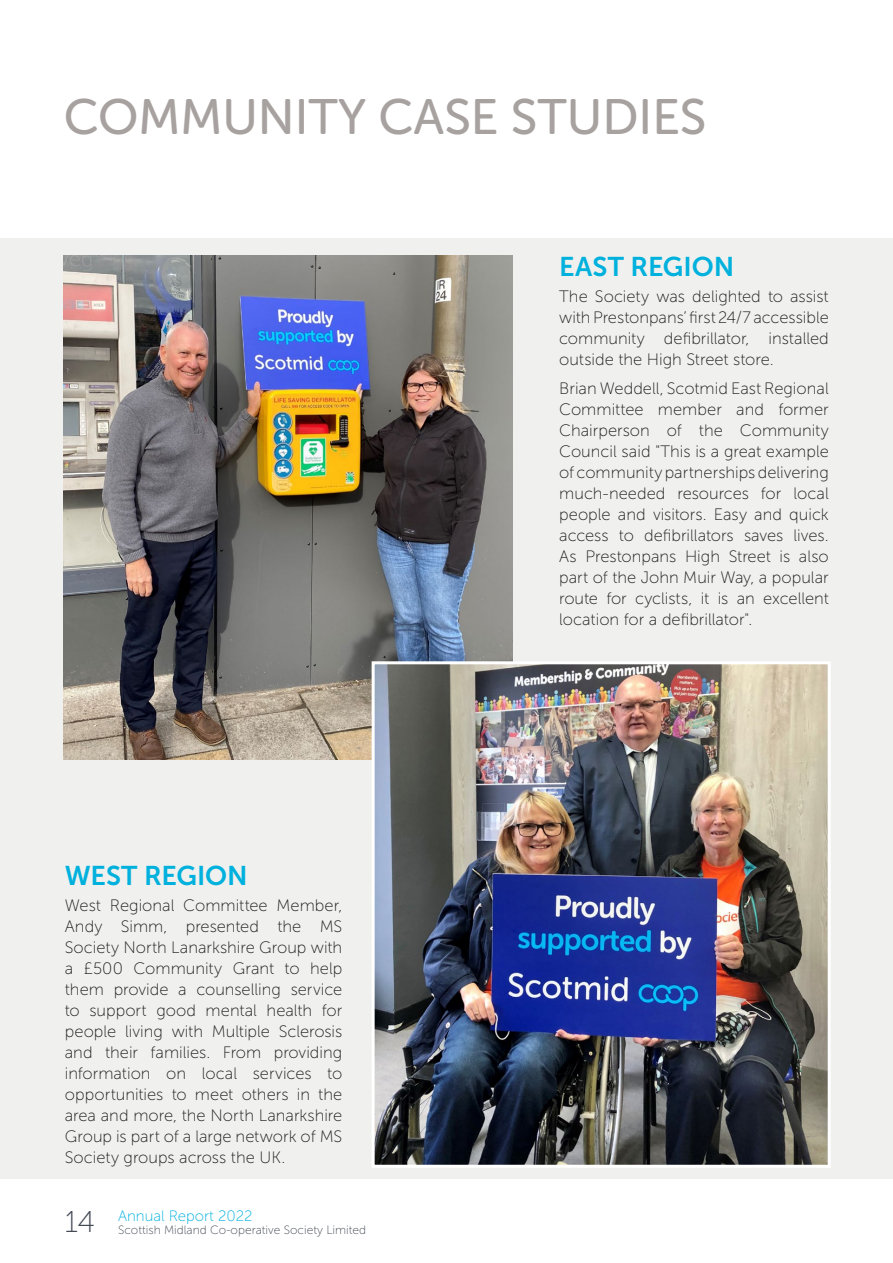
<style>
.page{position:relative;width:893px;height:1263px;background:#fff}
.page>*{position:absolute;margin:0;border:0;box-sizing:border-box;transform-origin:0 0}
.t1{font:49.5px "Museo Sans Rounded 500";color:#a7a2a0}
.t2{font:27px "Museo Sans 700";letter-spacing:-.005em;color:#00b1dd}
.t3{font:16.5px/21px "Museo Sans 100";color:#1d1d1b;text-align:justify}
.t4{font:15px "Museo Sans 100";color:#00b1dd}
.t5{font:12px "Museo Sans 100";color:#444a55}
.s1{font-size:30px;color:#444a55}
</style>
<div class="page">
<div style="left:0;top:238px;width:893px;height:941px;background:#f0f0ee"></div>
<img style="left:64px;top:256px;width:448px;height:503px">
<img style="left:376px;top:665px;width:451px;height:499px">
<div style="left:372px;top:661px;width:459px;height:507px;border:3px solid #fff"></div>
<h1 class="t1" style="left:64px;top:90px;width:644px">COMMUNITY CASE STUDIES</h1>
<h2 class="t2" style="left:65px;top:861px;width:184px">WEST REGION</h2>
<p class="t3" style="left:65px;top:894px;width:279px">West Regional Committee Member, Andy Simm, presented the MS Society North Lanarkshire Group with a £500 Community Grant to help them provide a counselling service to support good mental health for people living with Multiple Sclerosis and their families. From providing information on local services to opportunities to meet others in the area and more, the North Lanarkshire Group is part of a large network of MS Society groups across the UK.</p>
<p class="t4" style="left:65px;top:1208px;width:189px"><span class="s1">14</span> Annual Report 2022</p>
<p class="t5" style="left:118px;top:1224px;width:250px">Scottish Midland Co-operative Society Limited</p>
<h2 class="t2" style="left:559px;top:252px;width:176px">EAST REGION</h2>
<p class="t3" style="left:559px;top:286px;width:271px">The Society was delighted to assist with Prestonpans’ first 24/7 accessible community defibrillator, installed outside the High Street store.</p>
<p class="t3" style="left:559px;top:378px;width:271px">Brian Weddell, Scotmid East Regional Committee member and former Chairperson of the Community Council said "This is a great example of community partnerships delivering much-needed resources for local people and visitors. Easy and quick access to defibrillators saves lives.<br>As Prestonpans High Street is also part of the John Muir Way, a popular route for cyclists, it is an excellent location for a defibrillator".</p>
</div>
